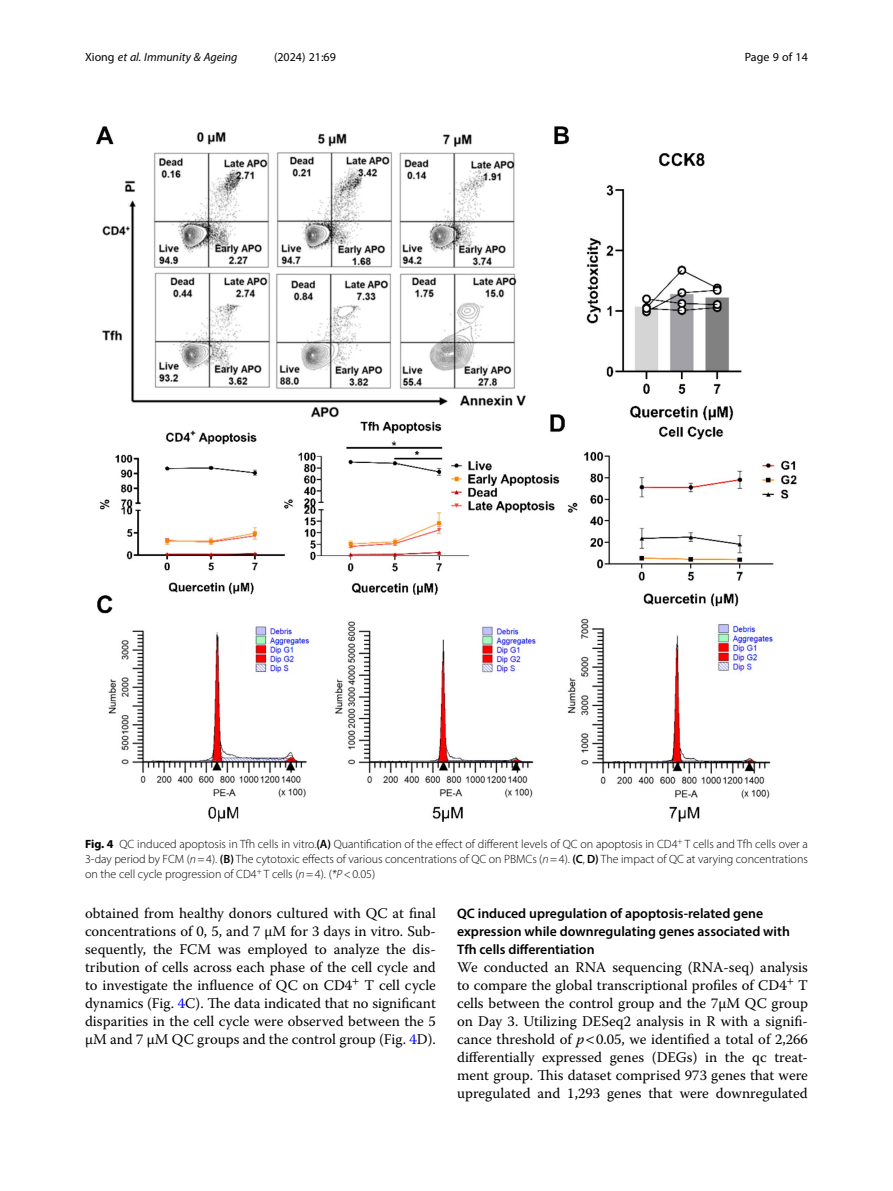
<style>
.page{position:relative;width:893px;height:1191px;background:#fff}
.page>*{position:absolute;margin:0;border:0;box-sizing:border-box;transform-origin:0 0}
.Body_Text_Indent{font:14.7px/18px "Warnock Pro";color:#000;text-align:justify}
.Body_Text{font:14.7px/18px "Warnock Pro";color:#000;text-align:justify}
.Head_2{font:600 13.8px/18px "Myriad Pro";color:#000}
.Figure_Caption{font:300 12px/15px "Myriad Pro";color:#000;text-align:justify}
.t1{font:italic 12px "Myriad Pro";color:#000}
.t2{font:12px "Myriad Pro";color:#000}
.s1{font-style:normal}
.s2{font-weight:700}
.s3{font-weight:600}
.s4{font-style:italic}
.s5{color:#00f}
</style>
<div class="page">
<img style="left:96px;top:126px;width:701px;height:695px">
<p class="t1" style="left:85px;top:50px;width:154px"><span class="s1">Xiong</span> et al. Immunity &amp; Ageing</p>
<p class="t2" style="left:274px;top:50px;width:63px">(2024) 21:69</p>
<p class="t2" style="left:745px;top:50px;width:65px">Page 9 of 14</p>
<p class="Figure_Caption" style="left:85px;top:837px;width:724px"><span class="s2">Fig. 4</span> QC induced apoptosis in Tfh cells in vitro.<span class="s3">(A)</span> Quantification of the effect of different levels of QC on apoptosis in CD4<sup>+</sup> T cells and Tfh cells over a 3-day period by FCM (<span class="s4">n</span>=4). <span class="s3">(B)</span> The cytotoxic effects of various concentrations of QC on PBMCs (<span class="s4">n</span>=4). <span class="s3">(C</span>, <span class="s3">D)</span> The impact of QC at varying concentrations on the cell cycle progression of CD4<sup>+</sup> T cells (<span class="s4">n</span>=4). (<span class="s4">*P</span>&lt;0.05)</p>
<p class="Body_Text_Indent" style="left:85px;top:904px;width:352px">obtained from healthy donors cultured with QC at final concentrations of 0, 5, and 7 µM for 3 days in vitro. Sub&shy;sequently, the FCM was employed to analyze the dis&shy;tribution of cells across each phase of the cell cycle and to investigate the influence of QC on CD4<sup>+</sup> T cell cycle dynamics (Fig. <span class="s5">4</span>C). The data indicated that no significant disparities in the cell cycle were observed between the 5 µM and 7 µM QC groups and the control group (Fig. <span class="s5">4</span>D).</p>
<p class="Head_2" style="left:457px;top:904px;width:334px">QC induced upregulation of apoptosis-related gene expression while downregulating genes associated with<br>Tfh cells differentiation</p>
<p class="Body_Text" style="left:457px;top:958px;width:352px">We conducted an RNA sequencing (RNA-seq) analysis to compare the global transcriptional profiles of CD4<sup>+</sup> T cells between the control group and the 7µM QC group on Day 3. Utilizing DESeq2 analysis in R with a signifi&shy;cance threshold of <span class="s4">p</span> 0.05, we identified a total of 2,266 differentially expressed genes (DEGs) in the qc treat&shy;ment group. This dataset comprised 973 genes that were upregulated and 1,293 genes that were downregulated</p>
</div>
